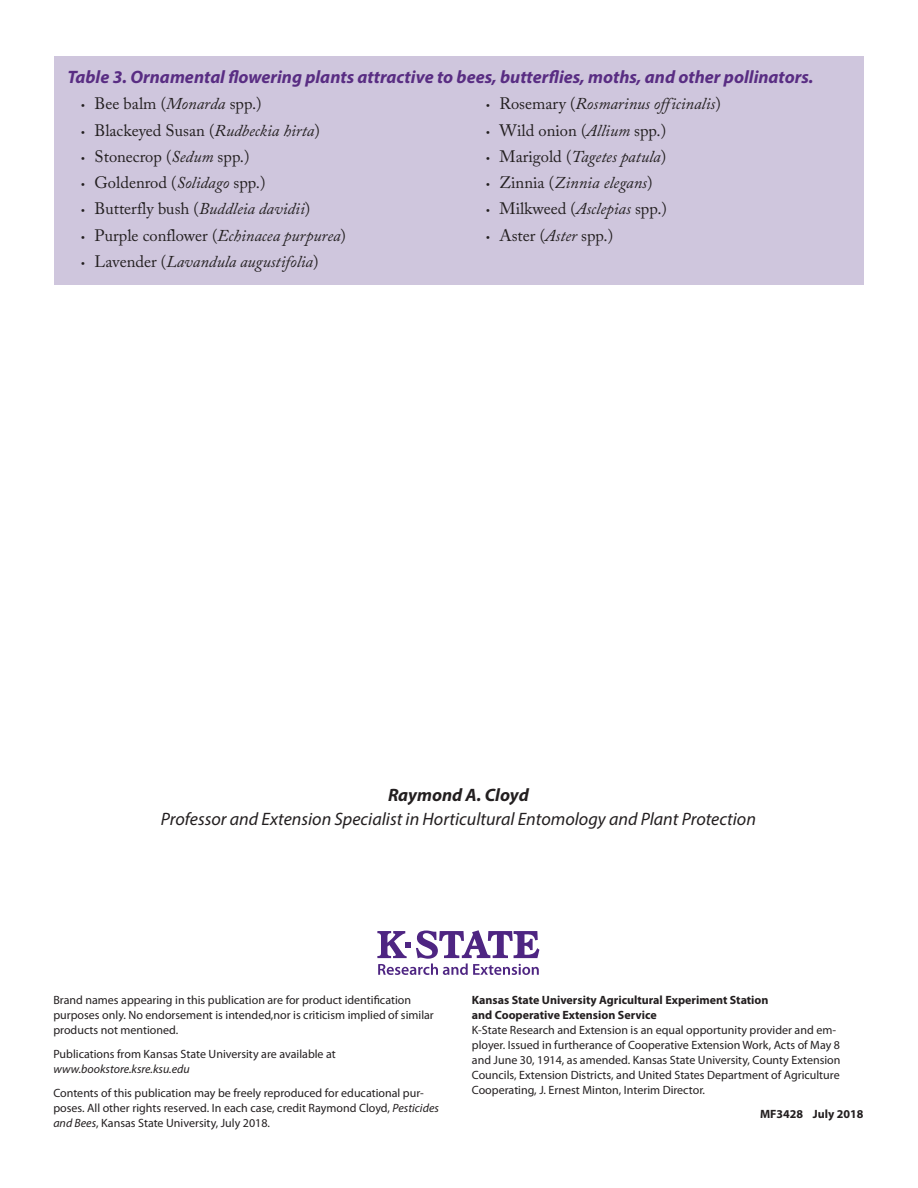
<style>
.page{position:relative;width:918px;height:1188px;background:#fff}
.page>*{position:absolute;margin:0;border:0;box-sizing:border-box;transform-origin:0 0}
.t1{font:italic 700 18px "Myriad Pro";color:#592d83}
.t2{font:italic 18px "Myriad Pro";color:#231f20}
.t3{font:italic 700 18px "Myriad Pro";color:#231f20}
.t4{font:16.5px "Adobe Caslon Pro";color:#231f20}
.t5{font:italic 16.5px "Adobe Caslon Pro";color:#231f20}
.t6{font:12px/15px "Myriad Pro";color:#231f20}
.t7{font:700 12px/15px "Myriad Pro";color:#231f20}
.t8{font:italic 12px "Myriad Pro";color:#231f20}
.s1{font-family:"Myriad Pro";font-size:13.5px}
.s2{font-style:italic}
.s3{font-family:"Myriad Pro";font-style:normal;font-size:13.5px}
.s4{font-style:normal}
</style>
<div class="page">
<div style="left:54px;top:56px;width:810px;height:229px;background:#cfc6dd"></div>
<svg style="left:377px;top:930px;width:162px;height:45px"></svg>
<h1 class="t1" style="left:68px;top:65px;width:747px">Table 3. Ornamental flowering plants attractive to bees, butterflies, moths, and other pollinators.</h1>
<h2 class="t4" style="left:81px;top:94px;width:182px"><span class="s1">•</span> Bee balm (<span class="s2">Monarda</span> spp.)</h2>
<h2 class="t4" style="left:81px;top:120px;width:240px"><span class="s1">•</span> Blackeyed Susan (<span class="s2">Rudbeckia hirta</span>)</h2>
<h2 class="t4" style="left:81px;top:147px;width:170px"><span class="s1">•</span> Stonecrop (<span class="s2">Sedum</span> spp.)</h2>
<h2 class="t4" style="left:81px;top:173px;width:186px"><span class="s1">•</span> Goldenrod (<span class="s2">Solidago</span> spp.)</h2>
<h2 class="t4" style="left:81px;top:199px;width:231px"><span class="s1">•</span> Butterfly bush (<span class="s2">Buddleia davidii</span>)</h2>
<h2 class="t4" style="left:81px;top:225px;width:267px"><span class="s1">•</span> Purple conflower (<span class="s2">Echinacea purpurea</span>)</h2>
<h2 class="t5" style="left:81px;top:252px;width:239px"><span class="s3">•</span> <span class="s4">Lavender (</span>Lavandula augustifolia<span class="s4">)</span></h2>
<h2 class="t5" style="left:486px;top:94px;width:236px"><span class="s3">•</span> <span class="s4">Rosemary (</span>Rosmarinus officinalis<span class="s4">)</span></h2>
<h2 class="t4" style="left:486px;top:120px;width:182px"><span class="s1">•</span> Wild onion (<span class="s2">Allium</span> spp.)</h2>
<h2 class="t5" style="left:486px;top:147px;width:182px"><span class="s3">•</span> <span class="s4">Marigold (</span>Tagetes patula<span class="s4">)</span></h2>
<h2 class="t5" style="left:486px;top:173px;width:168px"><span class="s3">•</span> <span class="s4">Zinnia (</span>Zinnia elegans<span class="s4">)</span></h2>
<h2 class="t4" style="left:486px;top:199px;width:183px"><span class="s1">•</span> Milkweed (<span class="s2">Asclepias</span> spp.)</h2>
<h2 class="t4" style="left:486px;top:225px;width:129px"><span class="s1">•</span> Aster (<span class="s2">Aster</span> spp.)</h2>
<h1 class="t3" style="left:388px;top:783px;width:142px">Raymond A. Cloyd</h1>
<h1 class="t2" style="left:161px;top:808px;width:597px">Professor and Extension Specialist in Horticultural Entomology and Plant Protection</h1>
<p class="t6" style="left:53px;top:992px;width:382px">Brand names appearing in this publication are for product identification purposes only. No endorsement is intended,nor is criticism implied of similar products not mentioned.</p>
<p class="t6" style="left:53px;top:1046px;width:284px">Publications from Kansas State University are available at</p>
<p class="t8" style="left:53px;top:1062px;width:138px">www.bookstore.ksre.ksu.edu</p>
<p class="t6" style="left:53px;top:1085px;width:387px">Contents of this publication may be freely reproduced for educational pur&shy;poses. All other rights reserved. In each case, credit Raymond Cloyd, <span class="s2">Pesticides and Bees</span>, Kansas State University, July 2018.</p>
<p class="t7" style="left:472px;top:992px;width:298px">Kansas State University Agricultural Experiment Station and Cooperative Extension Service</p>
<p class="t6" style="left:472px;top:1022px;width:370px">K-State Research and Extension is an equal opportunity provider and em&shy;ployer. Issued in furtherance of Cooperative Extension Work, Acts of May 8 and June 30, 1914, as amended. Kansas State University, County Extension Councils, Extension Districts, and United States Department of Agriculture Cooperating, J. Ernest Minton, Interim Director.</p>
<p class="t7" style="left:760px;top:1106px;width:105px">MF3428 July 2018</p>
</div>
